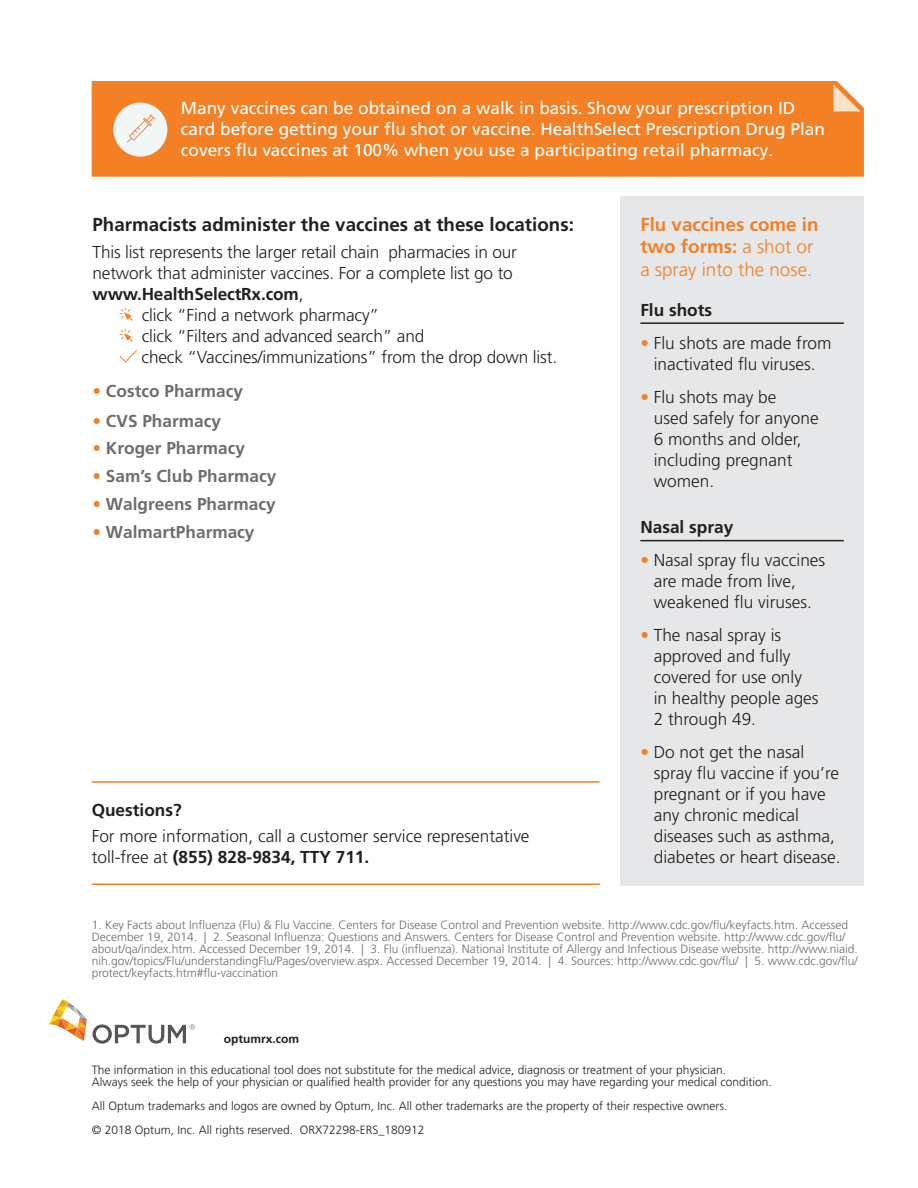
<style>
.page{position:relative;width:918px;height:1188px;background:#fff}
.page>*{position:absolute;margin:0;border:0;box-sizing:border-box;transform-origin:0 0}
.B2C_Body_Copy__11_5{font:700 18.75px/22.5px "Frutiger LT Pro";color:#f48026}
.B2C_1st_Level_Headin{font:700 18.75px "Frutiger LT Pro";color:#231f20}
.B2C_Body_Copy__11_5-2{font:300 17.25px/21px "Frutiger LT Pro";color:#231f20}
.B2C_Body_Copy__11_5-3{font:17.25px/21px "Frutiger LT Pro";color:#fff}
.B2C_Body_Copy__11_5-4{font:700 17.25px "Frutiger LT Pro";color:#6c6d70}
.B2C_Body_Copy__11_5-5{font:700 17.25px "Frutiger LT Pro";color:#231f20}
.B2C_1st_Level_Headin-2{font:700 17.25px "Frutiger LT Pro";color:#231f20}
.B2C_Non-CMS_Sign-off{font:300 12px/12px "Frutiger LT Pro";color:#6c6d70}
.B2C_Non-CMS_Sign-off-2{font:300 12px/12px "Frutiger LT Pro";color:#231f20}
.B2C_Non-CMS_Sign-off-3{font:700 12px "Frutiger LT Pro";color:#231f20}
.s1{font-weight:700}
.s2{font-weight:300;color:#f48026}
.s3{font-weight:300}
.s4{color:#f48026}
</style>
<div class="page">
<div style="left:92px;top:81px;width:772px;height:96px;background:#f48026"></div>
<svg style="left:834px;top:84px;width:27px;height:27px"></svg>
<svg style="left:120px;top:308px;width:13px;height:13px"></svg>
<svg style="left:120px;top:329px;width:13px;height:13px"></svg>
<svg style="left:120px;top:350px;width:17px;height:13px"></svg>
<div style="left:620px;top:196px;width:244px;height:690px;background:#e6e7e9"></div>
<hr style="left:640px;top:322px;width:204px;height:2px;background:#231f20">
<hr style="left:640px;top:540px;width:204px;height:1px;background:#231f20">
<hr style="left:92px;top:781px;width:508px;height:2px;background:#f48026">
<hr style="left:92px;top:883px;width:508px;height:2px;background:#f48026">
<svg style="left:49px;top:999px;width:38px;height:42px"></svg>
<svg style="left:93px;top:1024px;width:102px;height:20px"></svg>
<div style="left:113px;top:103px;width:54px;height:54px;background:#f3f6f7;border-radius:50%"></div>
<svg style="left:127px;top:114px;width:28px;height:29px"></svg>
<p class="B2C_Body_Copy__11_5-3" style="left:181px;top:98px;width:646px">Many vaccines can be obtained on a walk in basis. Show your prescription ID card before getting your flu shot or vaccine. HealthSelect Prescription Drug Plan covers flu vaccines at 100% when you use a participating retail pharmacy.</p>
<p class="B2C_1st_Level_Headin" style="left:93px;top:214px;width:483px">Pharmacists administer the vaccines at these locations:</p>
<p class="B2C_Body_Copy__11_5-2" style="left:93px;top:241px;width:426px">This list represents the larger retail chain pharmacies in our network that administer vaccines. For a complete list go to <span class="s1">www.HealthSelectRx.com</span>,</p>
<p class="B2C_Body_Copy__11_5-2" style="left:142px;top:304px;width:417px">click “Find a network pharmacy”<br>click “Filters and advanced search” and<br>check “Vaccines/immunizations” from the drop down list.</p>
<p class="B2C_Body_Copy__11_5-4" style="left:93px;top:381px;width:152px"><span class="s2">•</span> Costco Pharmacy</p>
<p class="B2C_Body_Copy__11_5-4" style="left:93px;top:410px;width:130px"><span class="s2">•</span> CVS Pharmacy</p>
<p class="B2C_Body_Copy__11_5-4" style="left:93px;top:438px;width:154px"><span class="s2">•</span> Kroger Pharmacy</p>
<p class="B2C_Body_Copy__11_5-4" style="left:93px;top:466px;width:185px"><span class="s2">•</span> Sam’s Club Pharmacy</p>
<p class="B2C_Body_Copy__11_5-4" style="left:93px;top:494px;width:185px"><span class="s2">•</span> Walgreens Pharmacy</p>
<p class="B2C_Body_Copy__11_5-4" style="left:93px;top:521px;width:164px"><span class="s2">•</span> Walmart Pharmacy</p>
<p class="B2C_1st_Level_Headin-2" style="left:92px;top:799px;width:92px">Questions?</p>
<p class="B2C_Body_Copy__11_5-2" style="left:92px;top:826px;width:439px">For more information, call a customer service representative toll-free at <span class="s1">(855) 828-9834, TTY 711.</span></p>
<p class="B2C_Body_Copy__11_5" style="left:640px;top:213px;width:180px">Flu vaccines come in two forms: <span class="s3">a shot or a spray into the nose.</span></p>
<p class="B2C_Body_Copy__11_5-5" style="left:640px;top:299px;width:73px">Flu shots</p>
<p class="B2C_Body_Copy__11_5-2" style="left:640px;top:332px;width:193px;text-align:center"><span class="s4">•</span> Flu shots are made from inactivated flu viruses.</p>
<p class="B2C_Body_Copy__11_5-2" style="left:654px;top:386px;width:166px;text-indent:-13px"><span class="s4">•</span> Flu shots may be<br>used safely for anyone<br>6 months and older, including pregnant women.</p>
<p class="B2C_Body_Copy__11_5-5" style="left:640px;top:517px;width:94px">Nasal spray</p>
<p class="B2C_Body_Copy__11_5-2" style="left:654px;top:550px;width:173px;text-indent:-13px"><span class="s4">•</span> Nasal spray flu vaccines are made from live, weakened flu viruses.</p>
<p class="B2C_Body_Copy__11_5-2" style="left:654px;top:625px;width:166px;text-indent:-13px"><span class="s4">•</span> The nasal spray is approved and fully covered for use only in healthy people ages<br>2 through 49.</p>
<p class="B2C_Body_Copy__11_5-2" style="left:654px;top:742px;width:188px;text-indent:-13px"><span class="s4">•</span> Do not get the nasal spray flu vaccine if you’re pregnant or if you have any chronic medical diseases such as asthma, diabetes or heart disease.</p>
<p class="B2C_Non-CMS_Sign-off" style="left:92px;top:919px;width:768px">1. Key Facts about Influenza (Flu) &amp; Flu Vaccine. Centers for Disease Control and Prevention website. http://www.cdc.gov/flu/keyfacts.htm. Accessed December 19, 2014. | 2. Seasonal Influenza: Questions and Answers. Centers for Disease Control and Prevention website. http://www.cdc.gov/flu/ about/qa/index.htm. Accessed December 19, 2014. | 3. Flu (influenza). National Institute of Allergy and Infectious Disease website. http://www.niaid. nih.gov/topics/Flu/understandingFlu/Pages/overview.aspx. Accessed December 19, 2014. | 4. Sources: http://www.cdc.gov/flu/ | 5. www.cdc.gov/flu/ protect/keyfacts.htm#flu-vaccination</p>
<p class="B2C_Non-CMS_Sign-off-3" style="left:224px;top:1032px;width:77px">optumrx.com</p>
<p class="B2C_Non-CMS_Sign-off-2" style="left:92px;top:1064px;width:681px">The information in this educational tool does not substitute for the medical advice, diagnosis or treatment of your physician.<br>Always seek the help of your physician or qualified health provider for any questions you may have regarding your medical condition.</p>
<p class="B2C_Non-CMS_Sign-off-2" style="left:92px;top:1100px;width:637px">All Optum trademarks and logos are owned by Optum, Inc. All other trademarks are the property of their respective owners.</p>
<p class="B2C_Non-CMS_Sign-off-2" style="left:92px;top:1124px;width:334px">© 2018 Optum, Inc. All rights reserved. ORX72298-ERS_180912</p>
</div>
